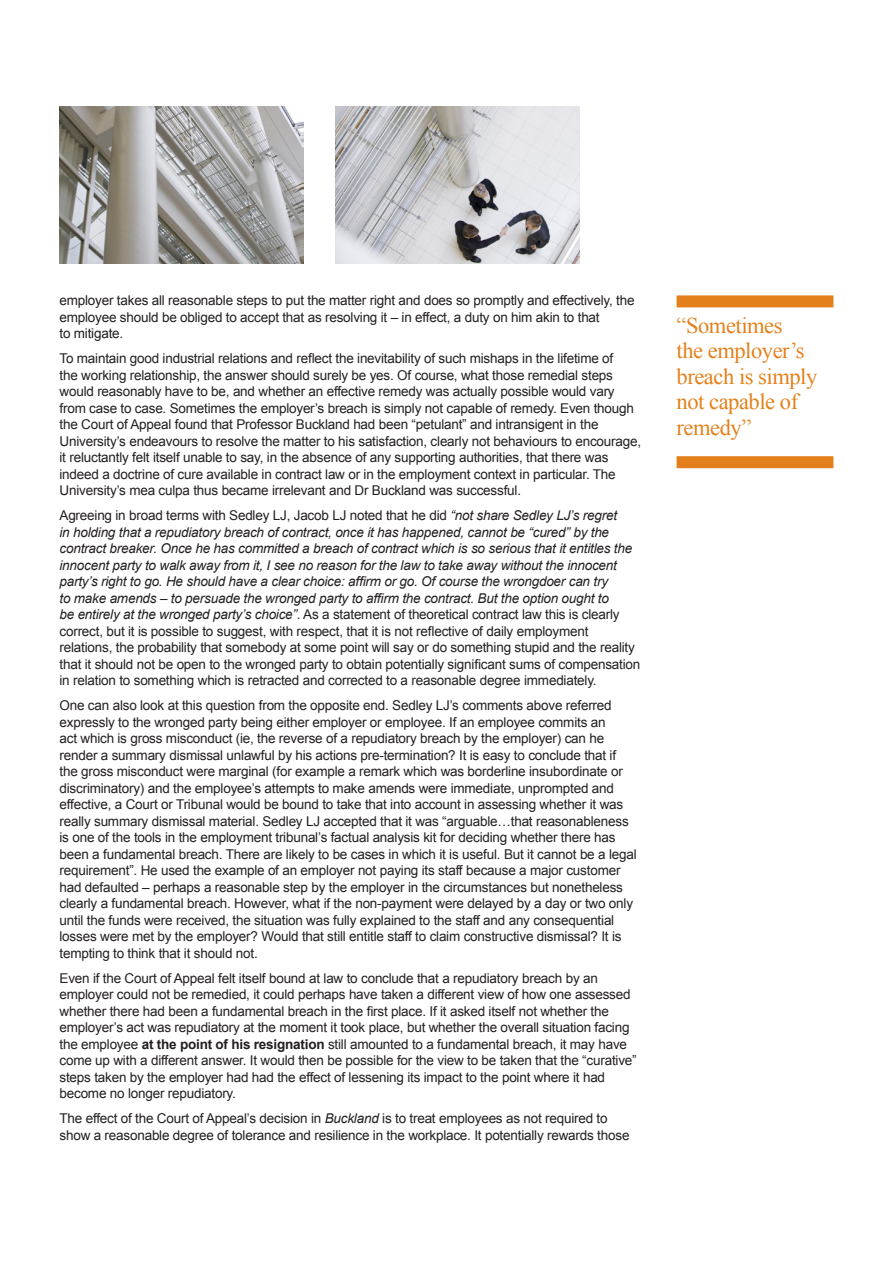
<style>
.page{position:relative;width:893px;height:1263px;background:#fff}
.page>*{position:absolute;margin:0;border:0;box-sizing:border-box;transform-origin:0 0}
.t1{font:22.5px/25.5px "Times New Roman";letter-spacing:-.02em;color:#e4801b}
.Body{font:13.5px/16.5px "Arial";letter-spacing:-.015em;color:#231f20}
.Body-2{font:italic 13.5px/16.5px "Arial";letter-spacing:-.015em;color:#231f20}
.s1{font-style:normal}
.s2{font-weight:700}
.s3{font-style:italic}
</style>
<div class="page">
<img style="left:60px;top:106px;width:243px;height:158px">
<img style="left:336px;top:106px;width:244px;height:158px">
<div style="left:677px;top:295px;width:156px;height:12px;background:#e4801b"></div>
<div style="left:677px;top:456px;width:156px;height:12px;background:#e4801b"></div>
<p class="Body" style="left:60px;top:292px;width:577px">employer takes all reasonable steps to put the matter right and does so promptly and effectively, the employee should be obliged to accept that as resolving it – in effect, a duty on him akin to that<br>to mitigate.</p>
<p class="Body" style="left:60px;top:350px;width:583px">To maintain good industrial relations and reflect the inevitability of such mishaps in the lifetime of<br>the working relationship, the answer should surely be yes. Of course, what those remedial steps would reasonably have to be, and whether an effective remedy was actually possible would vary from case to case. Sometimes the employer’s breach is simply not capable of remedy. Even though the Court of Appeal found that Professor Buckland had been “petulant” and intransigent in the University’s endeavours to resolve the matter to his satisfaction, clearly not behaviours to encourage, it reluctantly felt itself unable to say, in the absence of any supporting authorities, that there was indeed a doctrine of cure available in contract law or in the employment context in particular. The University’s mea culpa thus became irrelevant and Dr Buckland was successful.</p>
<p class="Body-2" style="left:60px;top:508px;width:582px"><span class="s1">Agreeing in broad terms with Sedley LJ, Jacob LJ noted that he did</span> “not share Sedley LJ’s regret<br>in holding that a repudiatory breach of contract, once it has happened, cannot be “cured” by the contract breaker. Once he has committed a breach of contract which is so serious that it entitles the innocent party to walk away from it, I see no reason for the law to take away without the innocent party’s right to go. He should have a clear choice: affirm or go. Of course the wrongdoer can try<br>to make amends – to persuade the wronged party to affirm the contract. But the option ought to<br>be entirely at the wronged party’s choice”<span class="s1">. As a statement of theoretical contract law this is clearly correct, but it is possible to suggest, with respect, that it is not reflective of daily employment relations, the probability that somebody at some point will say or do something stupid and the reality that it should not be open to the wronged party to obtain potentially significant sums of compensation in relation to something which is retracted and corrected to a reasonable degree immediately.</span></p>
<p class="Body" style="left:60px;top:697px;width:579px">One can also look at this question from the opposite end. Sedley LJ’s comments above referred expressly to the wronged party being either employer or employee. If an employee commits an<br>act which is gross misconduct (ie, the reverse of a repudiatory breach by the employer) can he render a summary dismissal unlawful by his actions pre-termination? It is easy to conclude that if the gross misconduct were marginal (for example a remark which was borderline insubordinate or discriminatory) and the employee’s attempts to make amends were immediate, unprompted and effective, a Court or Tribunal would be bound to take that into account in assessing whether it was really summary dismissal material. Sedley LJ accepted that it was “arguable…that reasonableness is one of the tools in the employment tribunal’s factual analysis kit for deciding whether there has been a fundamental breach. There are likely to be cases in which it is useful. But it cannot be a legal requirement”. He used the example of an employer not paying its staff because a major customer had defaulted – perhaps a reasonable step by the employer in the circumstances but nonetheless clearly a fundamental breach. However, what if the non-payment were delayed by a day or two only until the funds were received, the situation was fully explained to the staff and any consequential losses were met by the employer? Would that still entitle staff to claim constructive dismissal? It is tempting to think that it should not.</p>
<p class="Body" style="left:60px;top:970px;width:579px">Even if the Court of Appeal felt itself bound at law to conclude that a repudiatory breach by an employer could not be remedied, it could perhaps have taken a different view of how one assessed whether there had been a fundamental breach in the first place. If it asked itself not whether the employer’s act was repudiatory at the moment it took place, but whether the overall situation facing the employee <span class="s2">at the point of his resignation</span> still amounted to a fundamental breach, it may have come up with a different answer. It would then be possible for the view to be taken that the “curative” steps taken by the employer had had the effect of lessening its impact to the point where it had become no longer repudiatory.</p>
<p class="Body" style="left:60px;top:1111px;width:571px">The effect of the Court of Appeal’s decision in <span class="s3">Buckland</span> is to treat employees as not required to show a reasonable degree of tolerance and resilience in the workplace. It potentially rewards those</p>
<p class="t1" style="left:677px;top:312px;width:142px">“Sometimes<br>the employer’s breach is simply not capable of remedy”</p>
</div>
